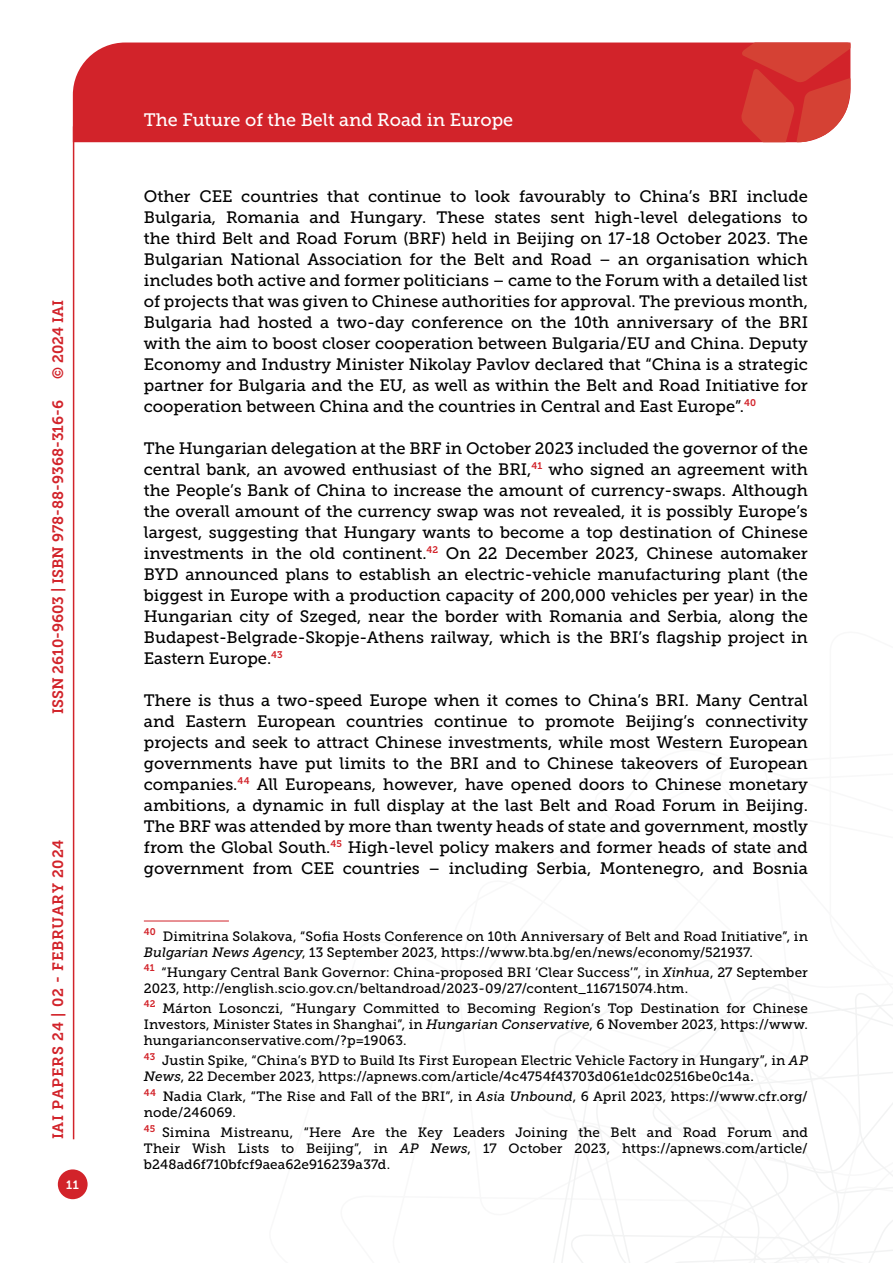
<style>
.page{position:relative;width:893px;height:1263px;background:#fff}
.page>*{position:absolute;margin:0;border:0;box-sizing:border-box;transform-origin:0 0}
.t1{font:18px "Museo Slab 500";color:#fff}
.t2{font:16.5px/21px "Museo Slab 500";color:#000;text-align:justify}
.t3{font:15px "Museo Slab 700";color:#d2232a}
.t4{font:15px "Museo Slab 700";letter-spacing:.05em;color:#d2232a}
.t5{font:13.5px/16.2px "Museo Slab 500";letter-spacing:.005em;color:#000}
.t6{font:12px "Museo Slab 700";color:#fff}
.s1{font-style:italic}
</style>
<div class="page">
<svg style="left:553px;top:960px;width:340px;height:303px"></svg>
<div style="left:73px;top:43px;width:668px;height:99px;background:#d2232a"></div>
<svg style="left:741px;top:43px;width:109px;height:99px;background:#d6423b"></svg>
<div style="left:58px;top:1169px;width:30px;height:30px;background:#d2232a;border-radius:50%"></div>
<hr style="left:73px;top:126px;width:1px;height:1013px;background:#d2232a">
<hr style="left:144px;top:921px;width:85px;height:1px;background:#d2232a">
<p class="t3" style="left:50px;top:379px;width:80px;rotate:-90deg">© 2024 IAI</p>
<p class="t3" style="left:49px;top:714px;width:316px;rotate:-90deg">ISSN 2610-9603 | ISBN 978-88-9368-316-6</p>
<p class="t4" style="left:50px;top:1139px;width:301px;rotate:-90deg">IAI Papers 24 | 02 - February 2024</p>
<p class="t6" style="left:66px;top:1178px;width:14px">11</p>
<p class="t1" style="left:144px;top:110px;width:371px">The Future of the Belt and Road in Europe</p>
<p class="t2" style="left:144px;top:186px;width:666px">Other CEE countries that continue to look favourably to China’s BRI include Bulgaria, Romania and Hungary. These states sent high-level delegations to the third Belt and Road Forum (BRF) held in Beijing on 17-18 October 2023. The Bulgarian National Association for the Belt and Road – an organisation which includes both active and former politicians – came to the Forum with a detailed list of projects that was given to Chinese authorities for approval. The previous month, Bulgaria had hosted a two-day conference on the 10th anniversary of the BRI with the aim to boost closer cooperation between Bulgaria/EU and China. Deputy Economy and Industry Minister Nikolay Pavlov declared that “China is a strategic partner for Bulgaria and the EU, as well as within the Belt and Road Initiative for cooperation between China and the countries in Central and East Europe”.<sup>40</sup></p>
<p class="t2" style="left:144px;top:438px;width:666px">The Hungarian delegation at the BRF in October 2023 included the governor of the central bank, an avowed enthusiast of the BRI,<sup>41</sup> who signed an agreement with the People’s Bank of China to increase the amount of currency-swaps. Although the overall amount of the currency swap was not revealed, it is possibly Europe’s largest, suggesting that Hungary wants to become a top destination of Chinese investments in the old continent.<sup>42</sup> On 22 December 2023, Chinese automaker BYD announced plans to establish an electric-vehicle manufacturing plant (the biggest in Europe with a production capacity of 200,000 vehicles per year) in the Hungarian city of Szeged, near the border with Romania and Serbia, along the Budapest-Belgrade-Skopje-Athens railway, which is the BRI’s flagship project in Eastern Europe.<sup>43</sup></p>
<p class="t2" style="left:144px;top:690px;width:666px">There is thus a two-speed Europe when it comes to China’s BRI. Many Central and Eastern European countries continue to promote Beijing’s connectivity projects and seek to attract Chinese investments, while most Western European governments have put limits to the BRI and to Chinese takeovers of European companies.<sup>44</sup> All Europeans, however, have opened doors to Chinese monetary ambitions, a dynamic in full display at the last Belt and Road Forum in Beijing.<br>The BRF was attended by more than twenty heads of state and government, mostly from the Global South.<sup>45</sup> High-level policy makers and former heads of state and government from CEE countries – including Serbia, Montenegro, and Bosnia</p>
<p class="t5" style="left:144px;top:928px;width:666px"><sup>40</sup> Dimitrina Solakova, “Sofia Hosts Conference on 10th Anniversary of Belt and Road Initiative”, in<br><span class="s1">Bulgarian News Agency</span>, 13 September 2023, https://www.bta.bg/en/news/economy/521937.</p>
<p class="t5" style="left:144px;top:964px;width:666px"><sup>41</sup> “Hungary Central Bank Governor: China-proposed BRI ‘Clear Success’”, in <span class="s1">Xinhua</span>, 27 September<br>2023, http://english.scio.gov.cn/beltandroad/2023-09/27/content_116715074.htm.</p>
<p class="t5" style="left:144px;top:1000px;width:666px;text-align:justify"><sup>42</sup> Márton Losonczi, “Hungary Committed to Becoming Region’s Top Destination for Chinese Investors, Minister States in Shanghai”, in <span class="s1">Hungarian Conservative</span>, 6 November 2023, https://www. hungarianconservative.com/?p=19063.</p>
<p class="t5" style="left:144px;top:1052px;width:666px"><sup>43</sup> Justin Spike, “China’s BYD to Build Its First European Electric Vehicle Factory in Hungary”, in <span class="s1">AP<br>News</span>, 22 December 2023, https://apnews.com/article/4c4754f43703d061e1dc02516be0c14a.</p>
<p class="t5" style="left:144px;top:1088px;width:666px"><sup>44</sup> Nadia Clark, “The Rise and Fall of the BRI”, in <span class="s1">Asia Unbound</span>, 6 April 2023, https://www.cfr.org/ node/246069.</p>
<p class="t5" style="left:144px;top:1124px;width:666px;text-align:justify"><sup>45</sup> Simina Mistreanu, “Here Are the Key Leaders Joining the Belt and Road Forum and Their Wish Lists to Beijing”, in <span class="s1">AP News</span>, 17 October 2023, https://apnews.com/article/ b248ad6f710bfcf9aea62e916239a37d.</p>
</div>
